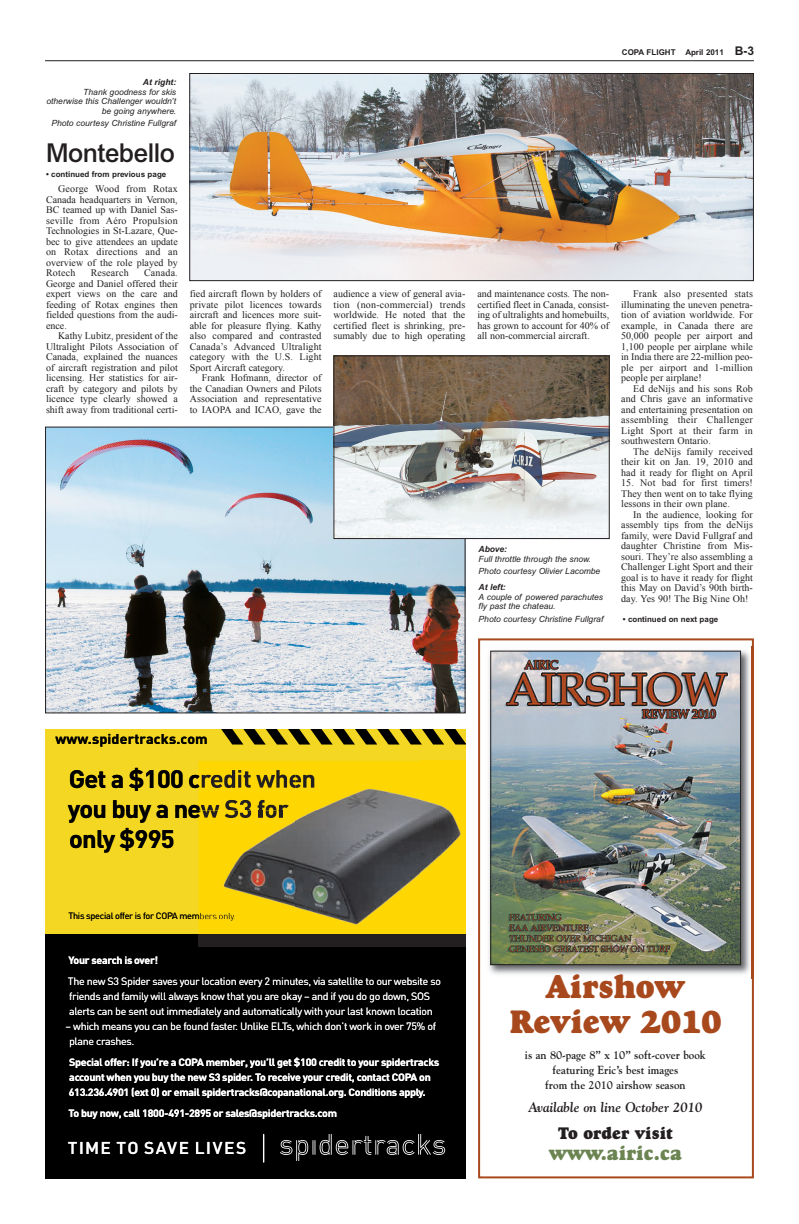
<style>
.page{position:relative;width:799px;height:1224px;background:#fff}
.page>*{position:absolute;margin:0;border:0;box-sizing:border-box;transform-origin:0 0}
.t1{font:33px/35px "Goudy Heavyface+KDNQLH";color:#a8491d;text-align:center;scale:.94 1}
.t2{font:500 26px "Arial";letter-spacing:-.015em;color:#231f20}
.t3{font:25px/30px "DIN Bold+DXNLOR";letter-spacing:-.03em;color:#000}
.t4{font:20px "Goudy Heavyface+KDNQLH";color:#6b8452;scale:.94 1}
.t5{font:17px "DIN Medium+BMYQCL";letter-spacing:.08em;color:#fff}
.t6{font:17px "Goudy Heavyface+KDNQLH";color:#231f20;scale:.94 1}
.t7{font:14.1px "DIN Bold+DXNLOR";letter-spacing:.01em;color:#000}
.t8{font:14px "Goudy Bold Italic+SCCFYK";color:#231f20;scale:.94 1}
.t9{font:11.7px/15px "Goudy Bold+FEJDZK";color:#231f20;text-align:center;scale:.94 1}
.t10{font:10.5px/15px "DIN Regular+WVFWAV";letter-spacing:-.03em;color:#fff}
.t11{font:10.5px/15px "DIN Bold+DXNLOR";letter-spacing:-.03em;color:#fff}
.t12{font:10px/10.5px "Times New Roman";letter-spacing:.005em;color:#231f20;text-align:justify}
.t13{font:9px "DIN Regular+WVFWAV";letter-spacing:-.03em;color:#000}
.t14{font:italic 8.5px/9.5px "Arial";color:#231f20}
.t15{font:italic 700 8.5px "Arial";color:#231f20}
.t16{font:700 8px "Arial";color:#231f20}
.s1{font-size:12px}
</style>
<div class="page">
<hr style="left:45px;top:60px;width:708px;height:1px;background:#231f20">
<div style="left:478px;top:638px;width:275px;height:540px;border:2px solid #a8491d"></div>
<img style="left:489px;top:646px;width:264px;height:332px">
<img style="left:492px;top:653px;width:246px;height:310px">
<div style="left:490px;top:651px;width:250px;height:314px;border:1px solid #231f20"></div>
<div style="left:45px;top:729px;width:420px;height:434px;background:#f4d722"></div>
<svg style="left:221px;top:729px;width:244px;height:16px"></svg>
<div style="left:45px;top:935px;width:420px;height:244px;background:#000"></div>
<svg style="left:280px;top:1134px;width:165px;height:27px"></svg>
<svg style="left:263px;top:1135px;width:1px;height:27px"></svg>
<img style="left:198px;top:761px;width:267px;height:185px">
<svg style="left:289px;top:775px;width:27px;height:13px"></svg>
<svg style="left:257px;top:800px;width:32px;height:18px"></svg>
<svg style="left:225px;top:800px;width:26px;height:18px"></svg>
<img style="left:224px;top:810px;width:14px;height:8px">
<img style="left:202px;top:810px;width:16px;height:8px">
<svg style="left:198px;top:805px;width:2px;height:13px"></svg>
<img style="left:198px;top:913px;width:32px;height:6px">
<img style="left:212px;top:915px;width:18px;height:4px">
<svg style="left:230px;top:915px;width:5px;height:6px"></svg>
<svg style="left:198px;top:918px;width:12px;height:1px"></svg>
<img style="left:47px;top:429px;width:416px;height:282px">
<img style="left:335px;top:357px;width:272px;height:180px">
<div style="left:333px;top:355px;width:276px;height:184px;border:1px solid #231f20"></div>
<img style="left:191px;top:75px;width:560px;height:204px">
<div style="left:189px;top:73px;width:564px;height:208px;border:1px solid #231f20"></div>
<p class="t15" style="left:143px;top:79px;width:35px">At right:</p>
<p class="t14" style="left:46px;top:88px;width:131px;text-align:right">Thank goodness for skis otherwise this Challenger wouldn’t be going anywhere.</p>
<p class="t14" style="left:51px;top:119px;width:126px">Photo courtesy Christine Fullgraf</p>
<h2 class="t2" style="left:46px;top:144px;width:130px">Montebello</h2>
<p class="t16" style="left:46px;top:172px;width:122px">• continued from previous page</p>
<p class="t12" style="left:46px;top:183px;width:133px;text-indent:12px">George Wood from Rotax Canada headquarters in Vernon, BC teamed up with Daniel Sas&shy;seville from Aéro Propulsion Technologies in St-Lazare, Que&shy;bec to give attendees an update on Rotax directions and an overview of the role played by Rotech</p>
<p class="t12" style="left:46px;top:267px;width:133px;text-indent:98px">Canada.<br>George and Daniel offered their expert views on the care and feeding of Rotax engines then fielded questions from the audi&shy;ence.</p>
<p class="t12" style="left:46px;top:330px;width:133px;text-indent:12px">Kathy Lubitz, president of the Ultralight Pilots Association of Canada, explained the nuances of aircraft registration and pilot licensing. Her statistics for air&shy;craft by category and pilots by licence type clearly showed a shift away from traditional certi-</p>
<p class="t12" style="left:91px;top:267px;width:40px">Research</p>
<p class="t12" style="left:190px;top:288px;width:133px">fied aircraft flown by holders of private pilot licences towards aircraft and licences more suit&shy;able for pleasure flying. Kathy also compared and contrasted Canada’s Advanced Ultralight category with the U.S. Light Sport Aircraft category.</p>
<p class="t12" style="left:190px;top:372px;width:133px;text-indent:12px">Frank Hofmann, director of the Canadian Owners and Pilots Association and representative to IAOPA and ICAO, gave the</p>
<p class="t16" style="left:621px;top:49px;width:134px">COPA FLIGHT April 2011 <span class="s1">B-3</span></p>
<p class="t12" style="left:333px;top:288px;width:133px">audience a view of general avia&shy;tion (non-commercial) trends worldwide. He noted that the certified fleet is shrinking, pre&shy;sumably due to high operating</p>
<p class="t12" style="left:477px;top:288px;width:133px">and maintenance costs. The non&shy;certified fleet in Canada, consist&shy;ing of ultralights and homebuilts, has grown to account for 40% of all non-commercial aircraft.</p>
<p class="t12" style="left:620px;top:288px;width:133px;text-indent:12px">Frank also presented stats illuminating the uneven penetra&shy;tion of aviation worldwide. For example, in Canada there are 50,000 people per airport and 1,100 people per airplane while in India there are 22-million peo&shy;ple per airport and 1-million people per airplane!</p>
<p class="t12" style="left:620px;top:383px;width:133px;text-indent:12px">Ed deNijs and his sons Rob and Chris gave an informative and entertaining presentation on assembling their Challenger Light Sport at their farm in southwestern Ontario.</p>
<p class="t12" style="left:620px;top:446px;width:133px;text-indent:12px">The deNijs family received their kit on Jan. 19, 2010 and had it ready for flight on April</p>
<p class="t12" style="left:620px;top:477px;width:133px">15. Not bad for first timers!<br>They then went on to take flying lessons in their own plane.</p>
<p class="t12" style="left:620px;top:509px;width:133px;text-indent:12px">In the audience, looking for assembly tips from the deNijs family, were David Fullgraf and daughter Christine from Mis&shy;souri. They’re also assembling a Challenger Light Sport and their goal is to have it ready for flight this May on David’s 90th birth&shy;day. Yes 90! The Big Nine Oh!</p>
<p class="t15" style="left:478px;top:546px;width:30px">Above:</p>
<p class="t14" style="left:478px;top:553px;width:123px;line-height:12.5px">Full throttle through the snow.<br>Photo courtesy Olivier Lacombe</p>
<p class="t15" style="left:478px;top:584px;width:29px">At left:</p>
<p class="t14" style="left:478px;top:593px;width:126px">A couple of powered parachutes fly past the chateau.</p>
<p class="t14" style="left:478px;top:615px;width:126px">Photo courtesy Christine Fullgraf</p>
<p class="t16" style="left:622px;top:616px;width:97px">• continued on next page</p>
<h3 class="t7" style="left:55px;top:734px;width:154px">www.spidertracks.com</h3>
<h3 class="t3" style="left:68px;top:766px;width:249px">Get a $100 credit when you buy a new S3 for</h3>
<h3 class="t3" style="left:69px;top:826px;width:107px">only $995</h3>
<p class="t13" style="left:68px;top:913px;width:169px">This special offer is for COPA members only.</p>
<p class="t11" style="left:69px;top:954px;width:91px">Your search is over!</p>
<p class="t10" style="left:68px;top:975px;width:374px">The new S3 Spider saves your location every 2 minutes, via satellite to our website so friends and family will always know that you are okay – and if you do go down, SOS alerts can be sent out immediately and automatically with your last known location</p>
<p class="t10" style="left:69px;top:1020px;width:368px;text-indent:-3px">– which means you can be found faster. Unlike ELTs, which don’t work in over 75% of plane crashes.</p>
<p class="t11" style="left:69px;top:1056px;width:372px">Special offer: If you’re a COPA member, you’ll get $100 credit to your spidertracks account when you buy the new S3 spider. To receive your credit, contact COPA on<br>613.236.4901 (ext 0) or email spidertracks@copanational.org. Conditions apply.</p>
<p class="t11" style="left:68px;top:1107px;width:270px">To buy now, call 1800-491-2895 or sales@spidertracks.com</p>
<h3 class="t5" style="left:68px;top:1142px;width:180px">TIME TO SAVE LIVES</h3>
<h1 class="t1" style="left:509px;top:969px;width:227px">Airshow<br>Review 2010</h1>
<p class="t9" style="left:524px;top:1047px;width:194px">is an 80-page 8” x 10” soft-cover book featuring Eric’s best images<br>from the 2010 airshow season</p>
<h3 class="t8" style="left:528px;top:1102px;width:186px">Available on line October 2010</h3>
<h3 class="t6" style="left:557px;top:1123px;width:124px">To order visit</h3>
<h3 class="t4" style="left:548px;top:1141px;width:143px">www.airic.ca</h3>
</div>
